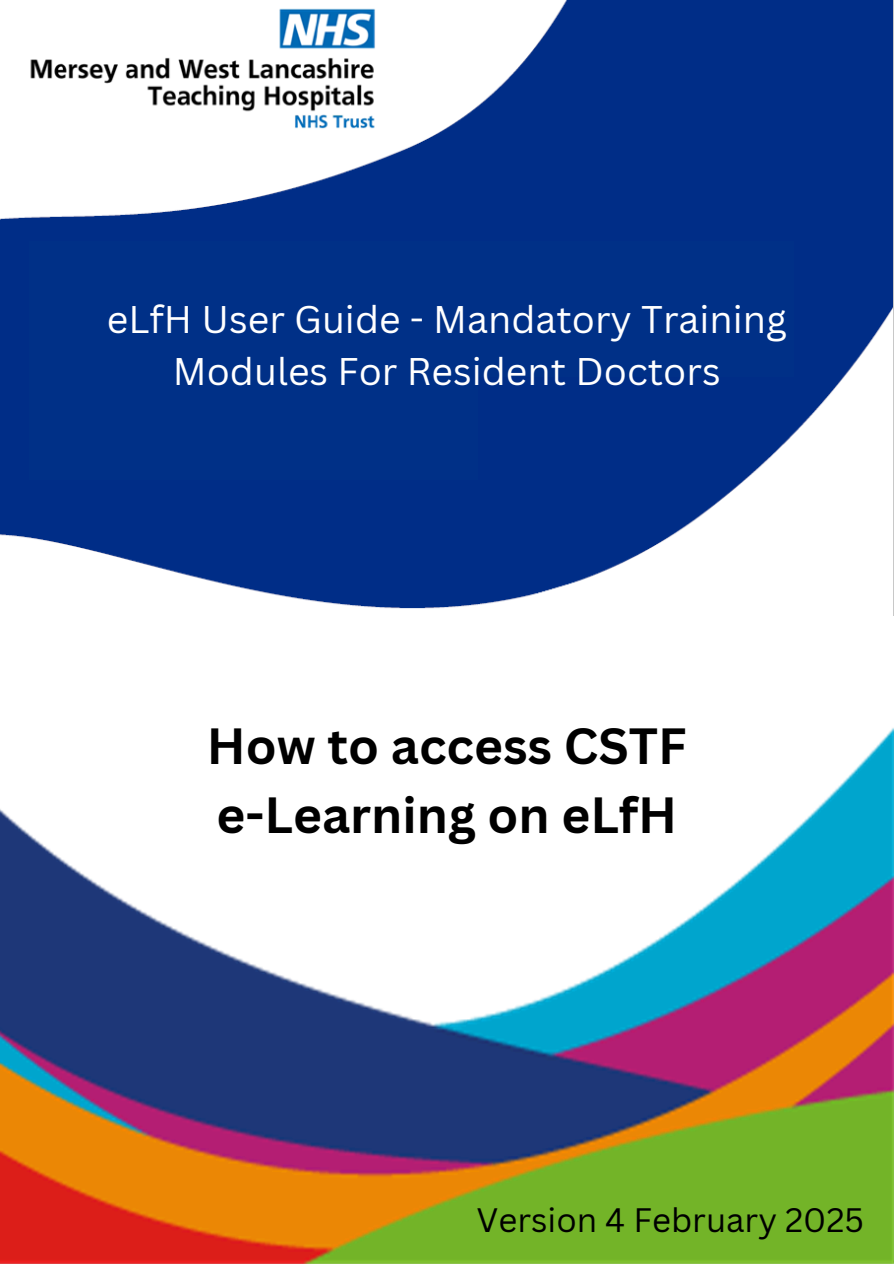
<style>
.page{position:relative;width:894px;height:1264px;background:#fff}
.page>*{position:absolute;margin:0;border:0;box-sizing:border-box;transform-origin:0 0}
.t1{font:700 49.5px/68.7px "Canva Sans";color:#000}
.t2{font:37.5px/51.8px "Canva Sans";color:#fff;text-align:center}
.t3{font:33px "Canva Sans";color:#000}
</style>
<div class="page">
<img style="left:0;top:728px;width:893px;height:535px">
<img style="left:0;top:0;width:893px;height:609px">
<div style="left:30px;top:241px;width:764px;height:136px;background:#003087"></div>
<div style="left:30px;top:344px;width:448px;height:135px;background:#003087"></div>
<h2 class="t2" style="left:107px;top:292px;width:681px">eLfH User Guide - Mandatory Training<br>Modules For Resident Doctors</h2>
<p class="t1" style="left:207px;top:710px;width:481px">How to access CSTF e-Learning on eLfH</p>
<p class="t3" style="left:476px;top:1196px;width:389px">Version 4 February 2025</p>
</div>
